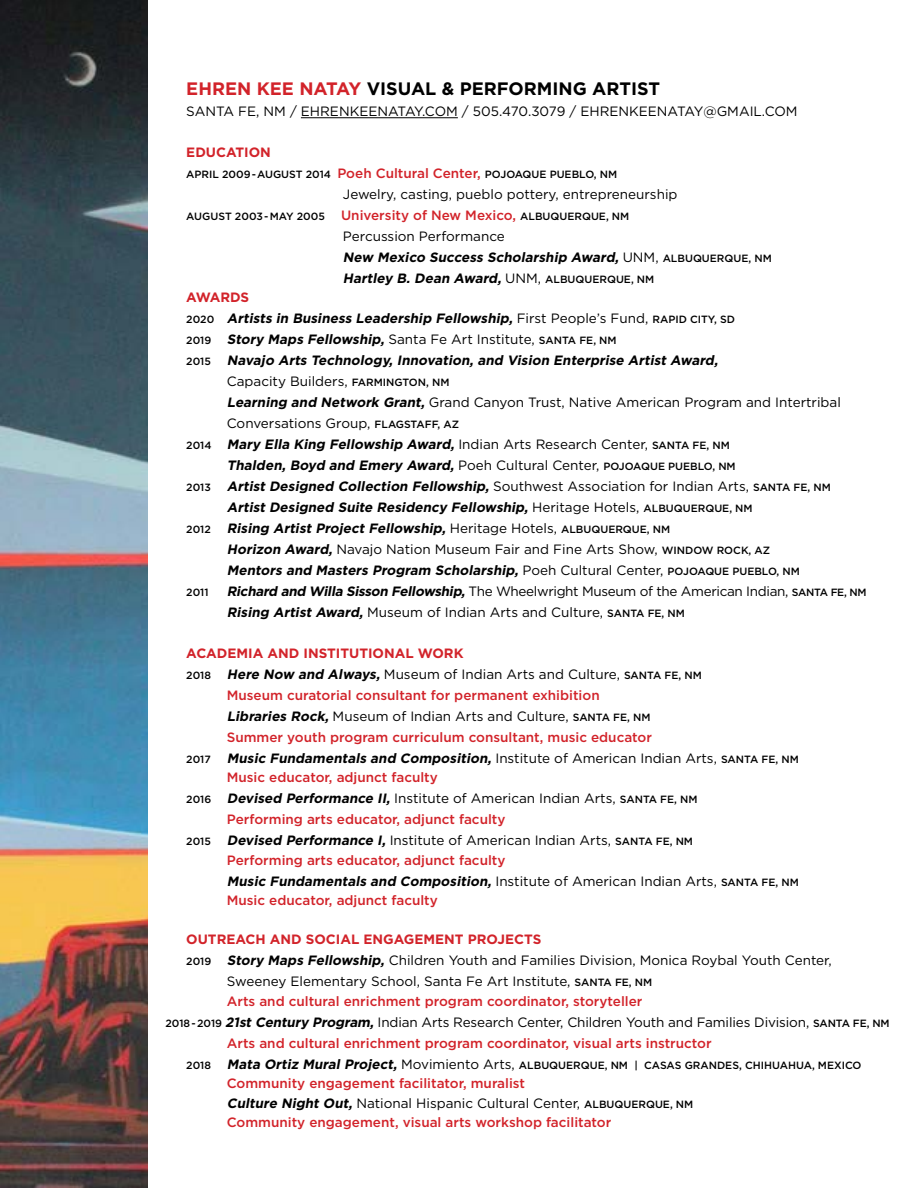
<style>
.page{position:relative;width:918px;height:1188px;background:#fff}
.page>*{position:absolute;margin:0;border:0;box-sizing:border-box;transform-origin:0 0}
.t1{font:700 18px "Gotham";color:#000}
.t2{font:italic 700 13.5px/21px "Gotham";color:#000}
.t3{font:13.5px "Gotham";color:#000}
.t4{font:500 13.5px/19.5px "Gotham";color:#d2232a}
.t5{font:13.5px/21px "Gotham";letter-spacing:-.025em;color:#000}
.t6{font:700 13.5px "Gotham";color:#d2232a}
.t7{font:500 10.5px "Gotham";color:#000}
.s1{color:#d2232a}
.s2{font-size:13.5px;color:#d2232a}
.s3{font-weight:400;font-style:normal}
.s4{font-weight:500;font-style:normal;font-size:10.5px}
.s5{font-weight:500;font-size:10.5px}
.s6{font-weight:700;font-style:italic}
.s7{font-weight:700;font-style:italic;color:#000}
.s8{font-weight:400;color:#000}
.s9{font-size:10.5px;color:#000}
.s10{font-weight:700;font-style:italic;font-size:13.5px}
.s11{font-weight:400;font-size:13.5px}
</style>
<div class="page">
<hr style="left:301px;top:117px;width:157px;height:1px;background:#000">
<img style="left:0;top:0;width:148px;height:1188px">
<h1 class="t1" style="left:186px;top:77px;width:475px"><span class="s1">EHREN KEE NATAY</span> VISUAL &amp; PERFORMING ARTIST</h1>
<p class="t3" style="left:186px;top:103px;width:613px">SANTA FE, NM / EHRENKEENATAY.COM / 505.470.3079 / EHRENKEENATAY@GMAIL.COM</p>
<p class="t6" style="left:186px;top:143px;width:86px">EDUCATION</p>
<p class="t7" style="left:186px;top:167px;width:432px">APRIL 2009-AUGUST 2014 <span class="s2">Poeh Cultural Center,</span> POJOAQUE PUEBLO, NM</p>
<p class="t3" style="left:343px;top:185px;width:336px">Jewelry, casting, pueblo pottery, entrepreneurship</p>
<p class="t7" style="left:186px;top:209px;width:445px">AUGUST 2003-MAY 2005 <span class="s2">University of New Mexico,</span> ALBUQUERQUE, NM</p>
<p class="t2" style="left:343px;top:226px;width:430px"><span class="s3">Percussion Performance<br></span>New Mexico Success Scholarship Award, <span class="s3">U N M ,</span> <span class="s4">A L B U Q U E R Q U E , N M<br></span>Hartley B. Dean Award, <span class="s3">UNM,</span> <span class="s4">ALBUQUERQUE, NM</span></p>
<p class="t6" style="left:186px;top:289px;width:64px">AWARDS</p>
<p class="t2" style="left:186px;top:308px;width:550px"><span class="s4">2 0 2 0</span> Artists in Business Leadership Fellowship, <span class="s3">F i r s t P e o p l e ’ s F u n d ,</span> <span class="s4">R A P I D C I T Y, S D</span></p>
<p class="t2" style="left:186px;top:329px;width:432px"><span class="s4">2019</span> Story Maps Fellowship, <span class="s3">Santa Fe Art Institute,</span> <span class="s4">SANTA FE, NM</span></p>
<p class="t2" style="left:186px;top:350px;width:536px"><span class="s4">2 0 1 5</span> Navajo Arts Technology, Innovation, and Vision Enterprise Artist Award,</p>
<p class="t3" style="left:227px;top:373px;width:224px">Capacity Builders, <span class="s5">FARMINGTON, NM</span></p>
<p class="t3" style="left:227px;top:394px;width:616px"><span class="s6">Learning and Network Grant,</span> Grand Canyon Trust, Native American Program and Intertribal</p>
<p class="t3" style="left:227px;top:415px;width:234px">Conversations Group, <span class="s5">FLAGSTAFF, AZ</span></p>
<p class="t2" style="left:186px;top:434px;width:545px"><span class="s4">2014</span> Mary Ella King Fellowship Award,<span class="s3">Indian Arts Research Center,</span> <span class="s4">SANTA FE, NM</span></p>
<p class="t2" style="left:227px;top:455px;width:510px">Thalden, Boyd and Emery Award, <span class="s3">Poeh Cultural Center,</span> <span class="s4">POJOAQUE PUEBLO, NM</span></p>
<p class="t2" style="left:186px;top:476px;width:646px"><span class="s4">2013</span> Artist Designed Collection Fellowship, <span class="s3">Southwest Association for Indian Arts,</span> <span class="s4">SANTA FE, NM</span></p>
<p class="t2" style="left:227px;top:497px;width:527px">Artist Designed Suite Residency Fellowship, <span class="s3">H e r i t a g e H o t e l s ,</span> <span class="s4">A L B U Q U E R Q U E , N M</span></p>
<p class="t2" style="left:186px;top:518px;width:485px"><span class="s4">2012</span> Rising Artist Project Fellowship, <span class="s3">Heritage Hotels,</span> <span class="s4">ALBUQUERQUE, NM</span></p>
<p class="t3" style="left:227px;top:541px;width:545px"><span class="s6">Horizon Award,</span> Navajo Nation Museum Fair and Fine Arts Show, <span class="s5">WINDOW ROCK, AZ</span></p>
<p class="t2" style="left:227px;top:560px;width:575px">Mentors and Masters Program Scholarship, <span class="s3">P o e h C u l t u ra l C e n t e r,</span> <span class="s4">P OJ OAQ U E P U E B LO, N M</span></p>
<p class="t7" style="left:186px;top:586px;width:24px">2011</p>
<p class="t5" style="left:227px;top:581px;width:641px"><span class="s6">Richard and Willa Sisson Fellowship,</span>The Wheelwright Museum of the American Indian, <span class="s5">SANTA FE, NM<br></span><span class="s6">Rising Artist Award,</span> Museum of Indian Arts and Culture, <span class="s5">SANTA FE, NM</span></p>
<p class="t6" style="left:186px;top:644px;width:279px">ACADEMIA AND INSTITUTIONAL WORK</p>
<p class="t3" style="left:186px;top:665px;width:517px"><span class="s5">2018</span> <span class="s6">Here Now and Always,</span> Museum of Indian Arts and Culture, <span class="s5">SANTA FE, NM</span></p>
<p class="t4" style="left:227px;top:685px;width:374px">Museum curatorial consultant for permanent exhibition</p>
<p class="t3" style="left:227px;top:707px;width:425px"><span class="s6">Libraries Rock,</span> Museum of Indian Arts and Culture, <span class="s5">SANTA FE, NM</span></p>
<p class="t4" style="left:227px;top:727px;width:427px">Summer youth program curriculum consultant, music educator</p>
<p class="t2" style="left:186px;top:748px;width:614px"><span class="s4">2017</span> Music Fundamentals and Composition, <span class="s3">Institute of American Indian Arts,</span> <span class="s4">SANTA FE, NM</span></p>
<p class="t4" style="left:227px;top:768px;width:213px">Music educator, adjunct faculty</p>
<p class="t3" style="left:186px;top:790px;width:513px"><span class="s5">2016</span> <span class="s6">Devised Performance II,</span> Institute of American Indian Arts, <span class="s5">SANTA FE, NM</span></p>
<p class="t4" style="left:227px;top:810px;width:280px">Performing arts educator, adjunct faculty</p>
<p class="t3" style="left:186px;top:832px;width:508px"><span class="s5">2015</span> <span class="s6">Devised Performance I,</span> Institute of American Indian Arts, <span class="s5">SANTA FE, NM</span></p>
<p class="t4" style="left:227px;top:849px;width:574px;line-height:21px">Performing arts educator, adjunct faculty<br><span class="s7">Music Fundamentals and Composition,</span> <span class="s8">Institute of American Indian Arts,</span> <span class="s9">SANTA FE, NM</span></p>
<p class="t4" style="left:227px;top:891px;width:213px">Music educator, adjunct faculty</p>
<p class="t6" style="left:186px;top:931px;width:357px">OUTREACH AND SOCIAL ENGAGEMENT PROJECTS</p>
<p class="t3" style="left:186px;top:952px;width:647px"><span class="s5">2019</span> <span class="s6">Story Maps Fellowship,</span>Children Youth and Families Division, Monica Roybal Youth Center,</p>
<p class="t3" style="left:227px;top:973px;width:427px">Sweeney Elementary School, Santa Fe Art Institute, <span class="s5">SANTA FE, NM</span></p>
<p class="t4" style="left:227px;top:991px;width:417px">Arts and cultural enrichment program coordinator, storyteller</p>
<p class="t3" style="left:165px;top:1013px;width:726px"><span class="s5">2018-2019</span> <span class="s6">21stCentury Program,</span>Indian Arts Research Center, Children Youth and Families Division, <span class="s5">SANTA FE, NM</span></p>
<p class="t4" style="left:227px;top:1033px;width:486px">Arts and cultural enrichment program coordinator, visual arts instructor</p>
<p class="t7" style="left:186px;top:1058px;width:677px">2018 <span class="s10">Mata Ortiz Mural Project,</span> <span class="s11">Movimiento Arts,</span> ALBUQUERQUE, NM | CASAS GRANDES, CHIHUAHUA, MEXICO</p>
<p class="t4" style="left:227px;top:1074px;width:468px">Community engagement facilitator, muralist<br><span class="s7">Culture Night Out,</span> <span class="s8">National Hispanic Cultural Center,</span> <span class="s9">ALBUQUERQUE, NM<br></span>Community engagement, visual arts workshop facilitator</p>
</div>
